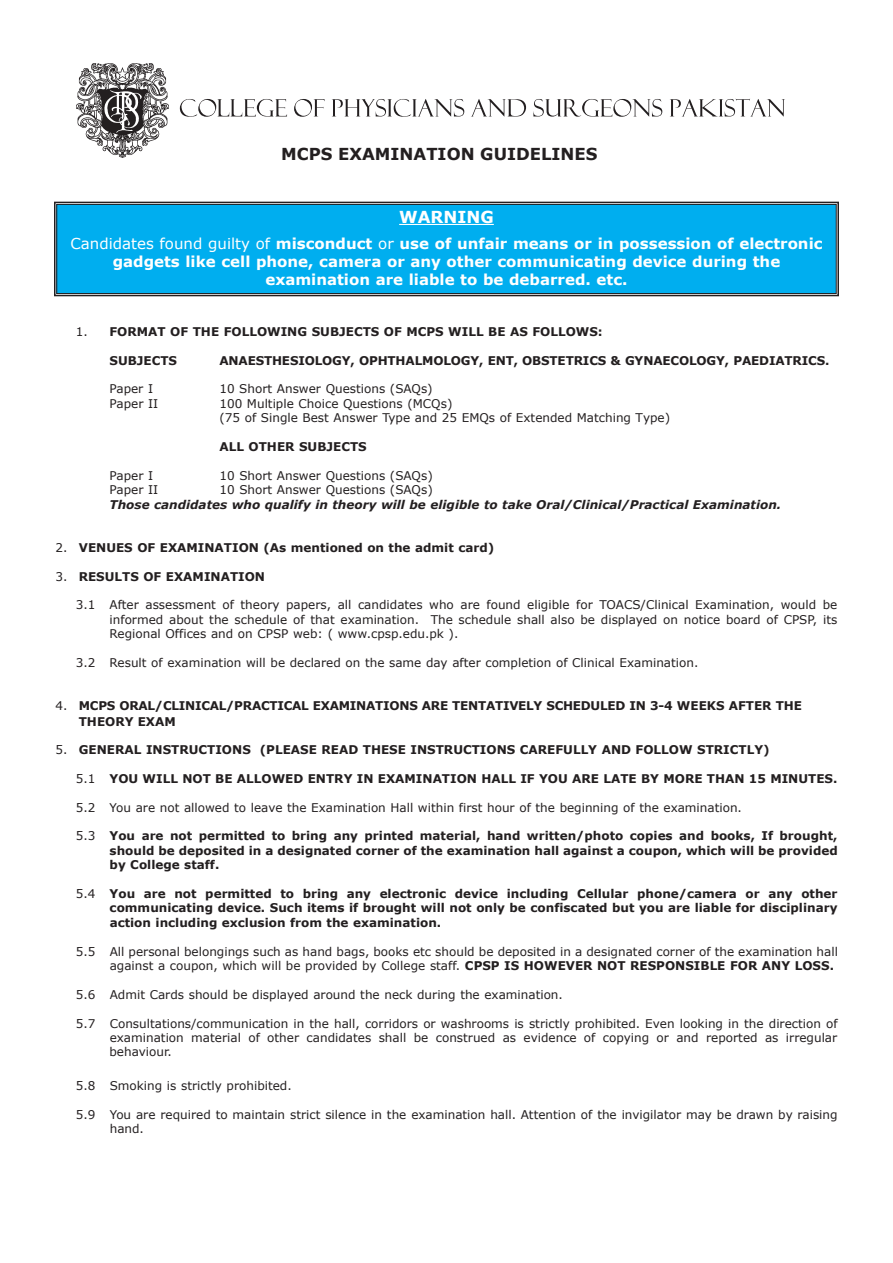
<style>
.page{position:relative;width:893px;height:1263px;background:#fff}
.page>*{position:absolute;margin:0;border:0;box-sizing:border-box;transform-origin:0 0}
.t1{font:700 16.5px "Verdana";color:#231f20}
.t2{font:700 16.5px "Verdana";color:#fff}
.t3{font:700 15px/18px "Verdana";color:#fff;text-align:center}
.t4{font:12px/14.4px "Verdana";color:#231f20}
.t5{font:700 12px/14.4px "Verdana";color:#231f20;text-align:justify}
.t6{font:700 12px/16px "Verdana";letter-spacing:-.02em;color:#231f20}
.t7{font:italic 700 12px "Verdana";color:#231f20}
.s1{font-weight:400}
.s2{font-weight:700}
</style>
<div class="page">
<div style="left:57px;top:204px;width:779px;height:90px;background:#00aeef"></div>
<hr style="left:399px;top:224px;width:95px;height:1px;background:#fff">
<div style="left:54px;top:202px;width:785px;height:94px;border:2px solid #231f20"></div>
<div style="left:56px;top:204px;width:780px;height:90px;border:1px solid #231f20"></div>
<svg style="left:180px;top:99px;width:107px;height:18px"></svg>
<svg style="left:294px;top:99px;width:31px;height:18px"></svg>
<svg style="left:332px;top:99px;width:132px;height:18px"></svg>
<svg style="left:471px;top:99px;width:55px;height:18px"></svg>
<svg style="left:533px;top:99px;width:129px;height:18px"></svg>
<svg style="left:670px;top:99px;width:115px;height:18px"></svg>
<img style="left:77px;top:63px;width:91px;height:95px">
<h1 class="t1" style="left:281px;top:143px;width:318px">MCPS EXAMINATION GUIDELINES</h1>
<h1 class="t2" style="left:399px;top:206px;width:96px">WARNING</h1>
<p class="t3" style="left:70px;top:234px;width:754px"><span class="s1">Candidates found guilty of</span> misconduct <span class="s1">or</span> use of unfair means or in possession of electronic gadgets like cell phone, camera or any other communicating device during the examination are liable to be debarred. etc.</p>
<p class="t5" style="left:76px;top:324px;width:529px"><span class="s1">1.</span> FORMAT OF THE FOLLOWING SUBJECTS OF MCPS WILL BE AS FOLLOWS:</p>
<p class="t5" style="left:109px;top:353px;width:69px">SUBJECTS</p>
<p class="t5" style="left:219px;top:353px;width:612px">ANAESTHESIOLOGY, OPHTHALMOLOGY, ENT, OBSTETRICS &amp; GYNAECOLOGY, PAEDIATRICS.</p>
<p class="t4" style="left:110px;top:381px;width:45px">Paper I</p>
<p class="t4" style="left:219px;top:381px;width:215px">10 Short Answer Questions (SAQs)</p>
<p class="t4" style="left:110px;top:396px;width:50px">Paper II</p>
<p class="t4" style="left:219px;top:396px;width:452px">100 Multiple Choice Questions (MCQs)<br>(75 of Single Best Answer Type and 25 EMQs of Extended Matching Type)</p>
<p class="t5" style="left:219px;top:439px;width:149px">ALL OTHER SUBJECTS</p>
<p class="t4" style="left:110px;top:468px;width:45px">Paper I</p>
<p class="t4" style="left:219px;top:468px;width:215px">10 Short Answer Questions (SAQs)</p>
<p class="t4" style="left:110px;top:482px;width:50px">Paper II</p>
<p class="t4" style="left:219px;top:482px;width:215px">10 Short Answer Questions (SAQs)</p>
<p class="t7" style="left:110px;top:497px;width:673px">Those candidates who qualify in theory will be eligible to take Oral/Clinical/Practical Examination.</p>
<p class="t5" style="left:56px;top:540px;width:440px"><span class="s1">2.</span> VENUES OF EXAMINATION (As mentioned on the admit card)</p>
<p class="t5" style="left:56px;top:569px;width:211px"><span class="s1">3.</span> RESULTS OF EXAMINATION</p>
<p class="t4" style="left:110px;top:597px;width:729px;text-align:justify;text-indent:-34px">3.1 After assessment of theory papers, all candidates who are found eligible for TOACS/Clinical Examination, would be informed about the schedule of that examination. The schedule shall also be displayed on notice board of CPSP, its Regional Offices and on CPSP web: ( www.cpsp.edu.pk ).</p>
<p class="t4" style="left:76px;top:655px;width:624px">3.2 Result of examination will be declared on the same day after completion of Clinical Examination.</p>
<p class="t6" style="left:79px;top:697px;width:725px;text-indent:-23px"><span class="s1">4.</span> MCPS ORAL/CLINICAL/PRACTICAL EXAMINATIONS ARE TENTATIVELY SCHEDULED IN 3-4 WEEKS AFTER THE<br>THEORY EXAM</p>
<p class="t5" style="left:56px;top:742px;width:716px"><span class="s1">5.</span> GENERAL INSTRUCTIONS (PLEASE READ THESE INSTRUCTIONS CAREFULLY AND FOLLOW STRICTLY)</p>
<p class="t5" style="left:76px;top:771px;width:763px"><span class="s1">5.1</span> YOU WILL NOT BE ALLOWED ENTRY IN EXAMINATION HALL IF YOU ARE LATE BY MORE THAN 15 MINUTES.</p>
<p class="t4" style="left:76px;top:800px;width:668px">5.2 You are not allowed to leave the Examination Hall within first hour of the beginning of the examination.</p>
<p class="t5" style="left:110px;top:828px;width:730px;text-indent:-34px"><span class="s1">5.3</span> You are not permitted to bring any printed material, hand written/photo copies and books, If brought, should be deposited in a designated corner of the examination hall against a coupon, which will be provided by College staff.</p>
<p class="t5" style="left:110px;top:886px;width:729px;text-indent:-34px"><span class="s1">5.4</span> You are not permitted to bring any electronic device including Cellular phone/camera or any other communicating device. Such items if brought will not only be confiscated but you are liable for disciplinary action including exclusion from the examination.</p>
<p class="t4" style="left:110px;top:944px;width:730px;text-indent:-34px">5.5 All personal belongings such as hand bags, books etc should be deposited in a designated corner of the examination hall against a coupon, which will be provided by College staff. <span class="s2">CPSP IS HOWEVER NOT RESPONSIBLE FOR ANY LOSS.</span></p>
<p class="t4" style="left:76px;top:987px;width:488px">5.6 Admit Cards should be displayed around the neck during the examination.</p>
<p class="t4" style="left:110px;top:1016px;width:730px;text-align:justify;text-indent:-34px">5.7 Consultations/communication in the hall, corridors or washrooms is strictly prohibited. Even looking in the direction of examination material of other candidates shall be construed as evidence of copying or and reported as irregular behaviour.</p>
<p class="t4" style="left:76px;top:1078px;width:217px">5.8 Smoking is strictly prohibited.</p>
<p class="t4" style="left:110px;top:1107px;width:729px;text-indent:-34px">5.9 You are required to maintain strict silence in the examination hall. Attention of the invigilator may be drawn by raising hand.</p>
</div>
